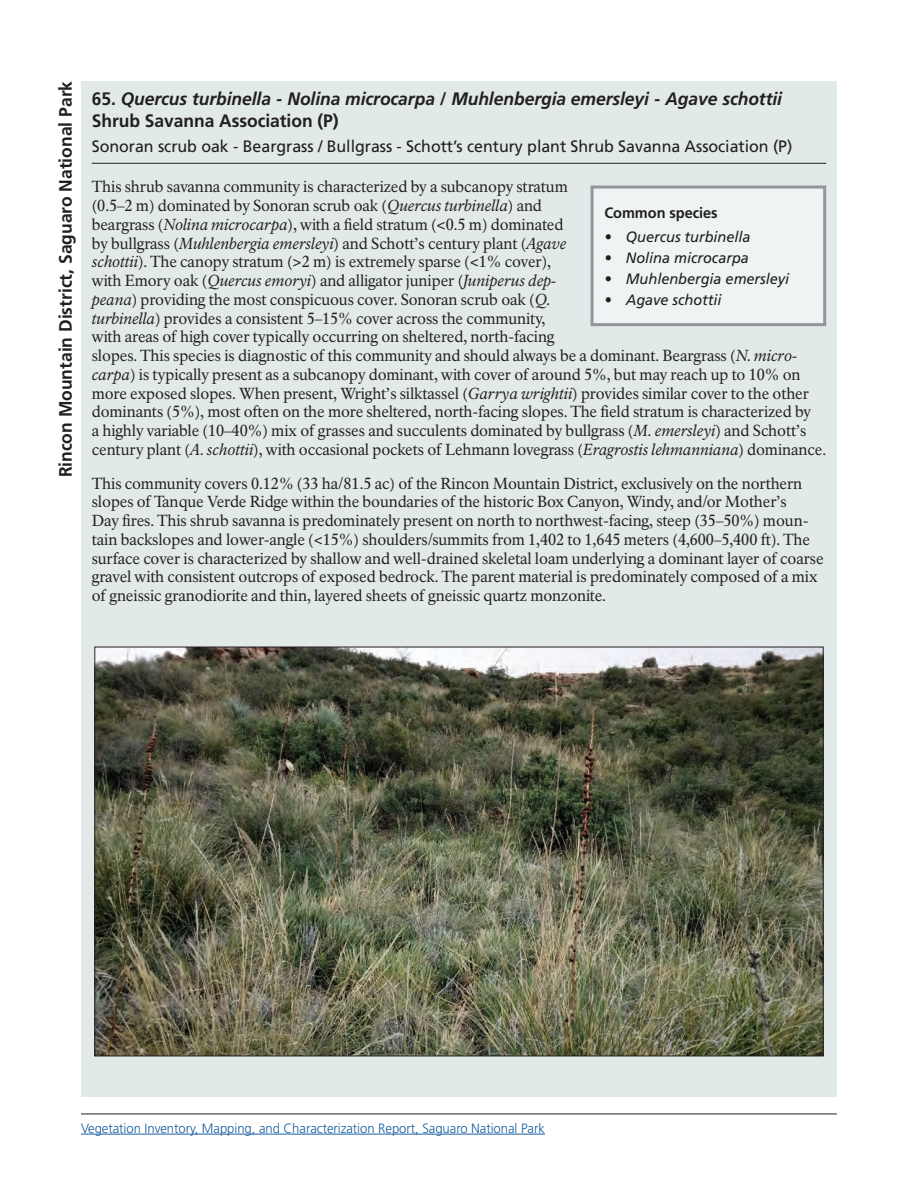
<style>
.page{position:relative;width:918px;height:1188px;background:#fff}
.page>*{position:absolute;margin:0;border:0;box-sizing:border-box;transform-origin:0 0}
.HeadingBold{font:italic 700 18px/21.6px "Frutiger LT Std";letter-spacing:-.005em;color:#231f20}
.t1{font:700 18px "Frutiger LT Std";color:#231f20}
.HeadingRegular{font:16.5px "Frutiger LT Std";letter-spacing:-.005em;color:#231f20}
.body_text{font:15.75px/18.8px "NPS Rawlinson OT";letter-spacing:-.005em;color:#231f20}
.t2{font:italic 15px "Frutiger LT Std";letter-spacing:-.005em;color:#231f20}
.BoxHeader{font:700 15px "Frutiger LT Std";letter-spacing:-.005em;color:#231f20}
.t3{font:300 13.5px "Frutiger LT Std";letter-spacing:-.005em;color:#175d9e}
.s1{font-style:normal}
.s2{font-style:italic}
</style>
<div class="page">
<hr style="left:81px;top:1114px;width:756px;height:1px;background:#231f20">
<hr style="left:81px;top:1134px;width:464px;height:1px;background:#175d9e">
<div style="left:81px;top:81px;width:756px;height:1015px;background:#e1e9e9"></div>
<hr style="left:92px;top:163px;width:734px;height:1px;background:#231f20">
<img style="left:97px;top:649px;width:724px;height:405px">
<div style="left:592px;top:187px;width:233px;height:138px;background:#eef3f3"></div>
<div style="left:591px;top:186px;width:235px;height:140px;border:3px solid #939598"></div>
<p class="t1" style="left:55px;top:477px;width:398px;rotate:-90deg">Rincon Mountain District, Saguaro National Park</p>
<h1 class="HeadingBold" style="left:92px;top:88px;width:692px"><span class="s1">65.</span> Quercus turbinella - Nolina microcarpa <span class="s1">/</span> Muhlenbergia emersleyi - Agave schottii<br><span class="s1">Shrub Savanna Association (P)</span></h1>
<p class="HeadingRegular" style="left:92px;top:137px;width:702px">Sonoran scrub oak - Beargrass / Bullgrass - Schott’s century plant Shrub Savanna Association (P)</p>
<p class="body_text" style="left:92px;top:178px;width:736px">This shrub savanna community is characterized by a subcanopy stratum<br>(0.5–2 m) dominated by Sonoran scrub oak (<span class="s2">Quercus turbinella</span>) and<br>beargrass (<span class="s2">Nolina microcarpa</span>), with a field stratum (&lt;0.5 m) dominated<br>by bullgrass (<span class="s2">Muhlenbergia emersleyi</span>) and Schott’s century plant (<span class="s2">Agave<br>schottii</span>). The canopy stratum (&gt;2 m) is extremely sparse (&lt;1% cover),<br>with Emory oak (<span class="s2">Quercus emoryi</span>) and alligator juniper (<span class="s2">Juniperus dep-<br>peana</span>) providing the most conspicuous cover. Sonoran scrub oak (<span class="s2">Q.<br>turbinella</span>) provides a consistent 5–15% cover across the community,<br>with areas of high cover typically occurring on sheltered, north-facing<br>slopes. This species is diagnostic of this community and should always be a dominant. Beargrass (<span class="s2">N. micro&shy;carpa</span>) is typically present as a subcanopy dominant, with cover of around 5%, but may reach up to 10% on more exposed slopes. When present, Wright’s silktassel (<span class="s2">Garrya wrightii</span>) provides similar cover to the other dominants (5%), most often on the more sheltered, north-facing slopes. The field stratum is characterized by<br>a highly variable (10–40%) mix of grasses and succulents dominated by bullgrass (<span class="s2">M. emersleyi</span>) and Schott’s century plant (<span class="s2">A. schottii</span>), with occasional pockets of Lehmann lovegrass (<span class="s2">Eragrostis lehmanniana</span>) dominance.</p>
<p class="body_text" style="left:92px;top:474px;width:733px">This community covers 0.12% (33 ha/81.5 ac) of the Rincon Mountain District, exclusively on the northern slopes of Tanque Verde Ridge within the boundaries of the historic Box Canyon, Windy, and/or Mother’s<br>Day fires. This shrub savanna is predominately present on north to northwest-facing, steep (35–50%) moun&shy;tain backslopes and lower-angle (&lt;15%) shoulders/summits from 1,402 to 1,645 meters (4,600–5,400 ft). The surface cover is characterized by shallow and well-drained skeletal loam underlying a dominant layer of coarse gravel with consistent outcrops of exposed bedrock. The parent material is predominately composed of a mix of gneissic granodiorite and thin, layered sheets of gneissic quartz monzonite.</p>
<h2 class="BoxHeader" style="left:604px;top:204px;width:115px">Common species</h2>
<p class="t2" style="left:604px;top:228px;width:148px">• Quercus turbinella</p>
<p class="t2" style="left:604px;top:249px;width:146px">• Nolina microcarpa</p>
<p class="t2" style="left:604px;top:270px;width:186px">• Muhlenbergia emersleyi</p>
<p class="t2" style="left:604px;top:291px;width:119px">• Agave schottii</p>
<p class="t3" style="left:81px;top:1120px;width:466px">Vegetation Inventory, Mapping, and Characterization Report, Saguaro National Park</p>
</div>
